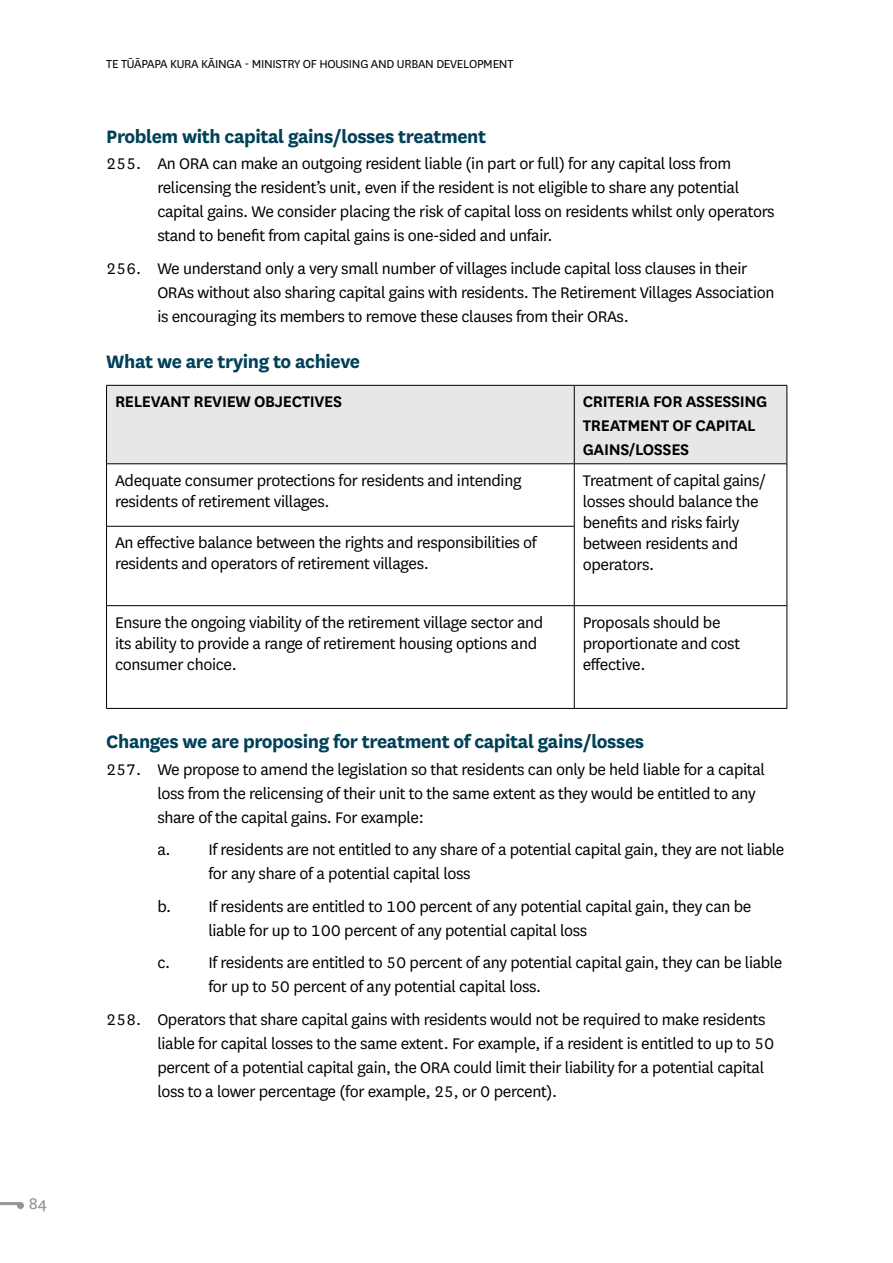
<style>
.page{position:relative;width:893px;height:1263px;background:#fff}
.page>*{position:absolute;margin:0;border:0;box-sizing:border-box;transform-origin:0 0}
.H3{font:700 21px "National";letter-spacing:-.02em;color:#004158}
.Table_Body{font:18px/24px "National";letter-spacing:-.02em;color:#000}
.Figure_and_table_header{font:600 18px/24px "National";letter-spacing:-.02em;color:#000}
.t1{font:18px "National";color:#939598}
.t2{font:13.5px "National";letter-spacing:-.02em;color:#000}
</style>
<div class="page">
<div style="left:107px;top:386px;width:680px;height:77px;background:#e6e7e8"></div>
<hr style="left:574px;top:385px;width:1px;height:79px;background:#000">
<hr style="left:106px;top:464px;width:1px;height:62px;background:#000">
<hr style="left:574px;top:464px;width:1px;height:62px;background:#000">
<hr style="left:787px;top:464px;width:1px;height:62px;background:#000">
<hr style="left:106px;top:526px;width:468px;height:1px;background:#000">
<hr style="left:106px;top:526px;width:1px;height:79px;background:#000">
<hr style="left:574px;top:526px;width:1px;height:79px;background:#000">
<hr style="left:787px;top:526px;width:1px;height:79px;background:#000">
<hr style="left:106px;top:605px;width:468px;height:1px;background:#000">
<hr style="left:106px;top:606px;width:1px;height:102px;background:#000">
<hr style="left:574px;top:605px;width:213px;height:1px;background:#000">
<hr style="left:574px;top:606px;width:1px;height:102px;background:#000">
<hr style="left:787px;top:606px;width:1px;height:102px;background:#000">
<hr style="left:106px;top:708px;width:468px;height:1px;background:#000">
<hr style="left:574px;top:708px;width:213px;height:1px;background:#000">
<hr style="left:106px;top:385px;width:468px;height:1px;background:#000">
<hr style="left:106px;top:385px;width:1px;height:79px;background:#000">
<hr style="left:574px;top:385px;width:213px;height:1px;background:#000">
<hr style="left:787px;top:385px;width:1px;height:79px;background:#000">
<hr style="left:106px;top:463px;width:468px;height:1px;background:#000">
<hr style="left:574px;top:463px;width:213px;height:1px;background:#000">
<hr style="left:0;top:1202px;width:20px;height:3px;background:#939598">
<div style="left:17px;top:1202px;width:7px;height:7px;background:#939598;border-radius:50%"></div>
<p class="t1" style="left:29px;top:1192px;width:20px">84</p>
<p class="t2" style="left:106px;top:55px;width:409px">TE TŪĀPAPA KURA KĀINGA - MINISTRY OF HOUSING AND URBAN DEVELOPMENT</p>
<p class="H3" style="left:106px;top:122px;width:381px">Problem with capital gains/losses treatment</p>
<p class="Table_Body" style="left:157px;top:151px;width:619px;text-indent:-51px">255. An ORA can make an outgoing resident liable (in part or full) for any capital loss from relicensing the resident’s unit, even if the resident is not eligible to share any potential capital gains. We consider placing the risk of capital loss on residents whilst only operators stand to benefit from capital gains is one-sided and unfair.</p>
<p class="Table_Body" style="left:157px;top:256px;width:619px;text-indent:-51px">256. We understand only a very small number of villages include capital loss clauses in their<br>ORAs without also sharing capital gains with residents. The Retirement Villages Association is encouraging its members to remove these clauses from their ORAs.</p>
<p class="H3" style="left:106px;top:347px;width:255px">What we are trying to achieve</p>
<p class="Figure_and_table_header" style="left:115px;top:389px;width:229px">RELEVANT REVIEW OBJECTIVES</p>
<p class="Figure_and_table_header" style="left:583px;top:389px;width:186px">CRITERIA FOR ASSESSING<br>TREATMENT OF CAPITAL<br>GAINS/LOSSES</p>
<p class="Table_Body" style="left:115px;top:469px;width:408px;line-height:21px">Adequate consumer protections for residents and intending residents of retirement villages.</p>
<p class="Table_Body" style="left:583px;top:469px;width:185px;line-height:21px">Treatment of capital gains/ losses should balance the benefits and risks fairly between residents and operators.</p>
<p class="Table_Body" style="left:115px;top:531px;width:423px;line-height:21px">An effective balance between the rights and responsibilities of residents and operators of retirement villages.</p>
<p class="Table_Body" style="left:115px;top:611px;width:430px;line-height:21px">Ensure the ongoing viability of the retirement village sector and its ability to provide a range of retirement housing options and consumer choice.</p>
<p class="Table_Body" style="left:583px;top:611px;width:159px;line-height:21px">Proposals should be proportionate and cost effective.</p>
<p class="H3" style="left:106px;top:727px;width:539px">Changes we are proposing for treatment of capital gains/losses</p>
<p class="Table_Body" style="left:157px;top:756px;width:609px;text-indent:-51px">257. We propose to amend the legislation so that residents can only be held liable for a capital loss from the relicensing of their unit to the same extent as they would be entitled to any share of the capital gains. For example:</p>
<p class="Table_Body" style="left:208px;top:837px;width:577px;text-indent:-51px">a. If residents are not entitled to any share of a potential capital gain, they are not liable for any share of a potential capital loss</p>
<p class="Table_Body" style="left:208px;top:893px;width:545px;text-indent:-51px">b. If residents are entitled to 100 percent of any potential capital gain, they can be liable for up to 100 percent of any potential capital loss</p>
<p class="Table_Body" style="left:208px;top:950px;width:576px;text-indent:-51px">c. If residents are entitled to 50 percent of any potential capital gain, they can be liable for up to 50 percent of any potential capital loss.</p>
<p class="Table_Body" style="left:157px;top:1006px;width:618px;text-indent:-51px">258. Operators that share capital gains with residents would not be required to make residents liable for capital losses to the same extent. For example, if a resident is entitled to up to 50 percent of a potential capital gain, the ORA could limit their liability for a potential capital loss to a lower percentage (for example, 25, or 0 percent).</p>
</div>
